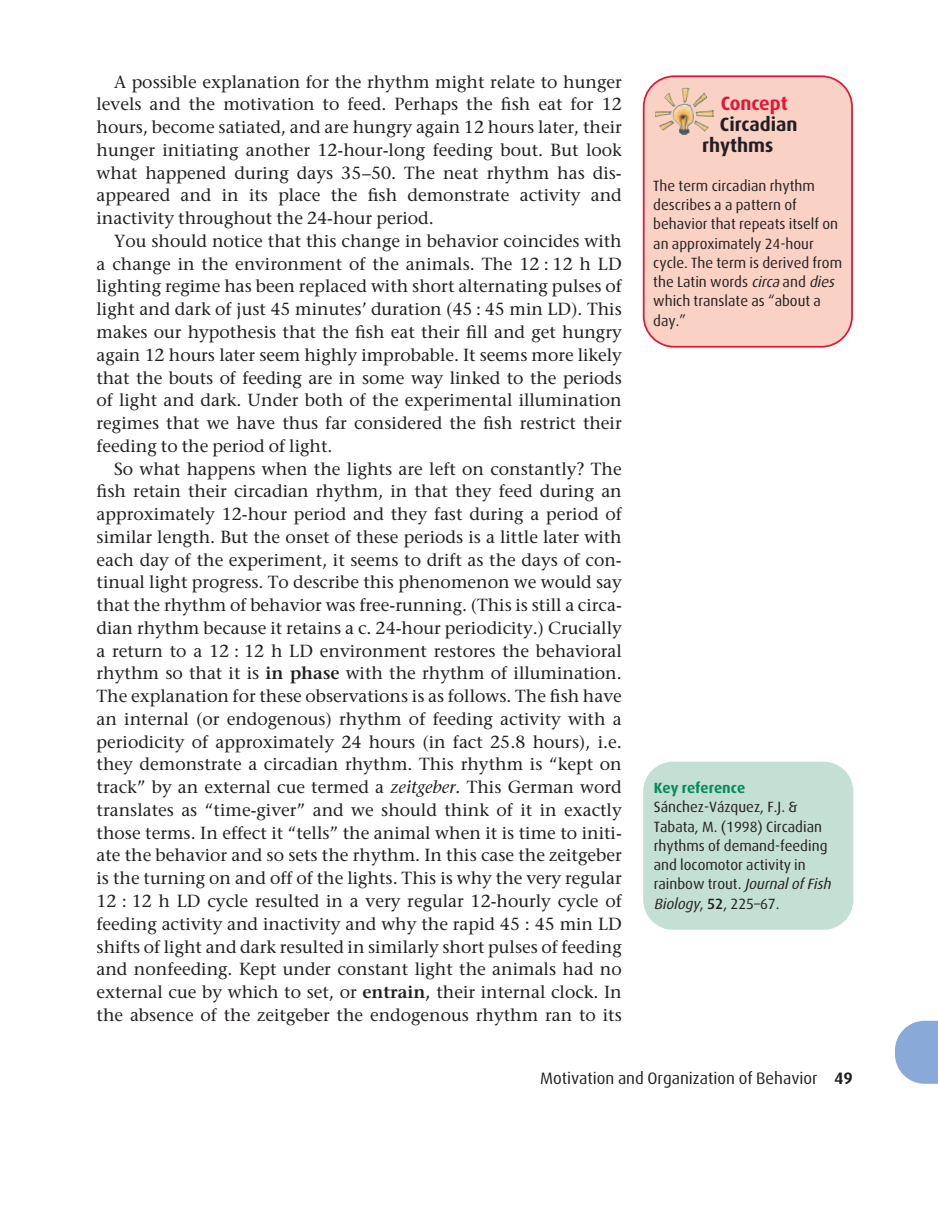
<style>
.page{position:relative;width:938px;height:1221px;background:#fff}
.page>*{position:absolute;margin:0;border:0;box-sizing:border-box;transform-origin:0 0}
.t1{font:700 19.25px "Dax";color:#231f20}
.t2{font:700 19.25px "Dax";letter-spacing:-.005em;color:#e21736}
.t3{font:17.5px "Stone Serif";color:#231f20}
.t4{font:16.62px "Dax";color:#231f20}
.t5{font:14.88px/19.2px "Dax";color:#231f20}
.s1{font-weight:600}
.s2{font-style:italic}
.s3{font-weight:700;color:#008c5b}
.s4{font-weight:500}
.s5{font-weight:700}
</style>
<div class="page">
<svg style="left:642px;top:75px;width:296px;height:1009px"></svg>
<p class="t3" style="left:114px;top:75px;width:509px">A possible explanation for the rhythm might relate to hunger</p>
<p class="t3" style="left:97px;top:98px;width:527px">levels and the motivation to feed. Perhaps the fish eat for 12</p>
<p class="t3" style="left:97px;top:120px;width:527px">hours, become satiated, and are hungry again 12 hours later, their</p>
<p class="t3" style="left:97px;top:143px;width:527px">hunger initiating another 12-hour-long feeding bout. But look</p>
<p class="t3" style="left:97px;top:166px;width:527px">what happened during days 35–50. The neat rhythm has dis-</p>
<p class="t3" style="left:97px;top:189px;width:527px">appeared and in its place the fish demonstrate activity and</p>
<p class="t3" style="left:97px;top:211px;width:339px">inactivity throughout the 24-hour period.</p>
<p class="t3" style="left:114px;top:234px;width:509px">You should notice that this change in behavior coincides with</p>
<p class="t3" style="left:97px;top:257px;width:526px">a change in the environment of the animals. The 12 : 12 h LD</p>
<p class="t3" style="left:97px;top:280px;width:527px">lighting regime has been replaced with short alternating pulses of</p>
<p class="t3" style="left:97px;top:302px;width:527px">light and dark of just 45 minutes’ duration (45 : 45 min LD). This</p>
<p class="t3" style="left:97px;top:325px;width:527px">makes our hypothesis that the fish eat their fill and get hungry</p>
<p class="t3" style="left:97px;top:348px;width:527px">again 12 hours later seem highly improbable. It seems more likely</p>
<p class="t3" style="left:97px;top:371px;width:526px">that the bouts of feeding are in some way linked to the periods</p>
<p class="t3" style="left:97px;top:393px;width:527px">of light and dark. Under both of the experimental illumination</p>
<p class="t3" style="left:97px;top:416px;width:527px">regimes that we have thus far considered the fish restrict their</p>
<p class="t3" style="left:97px;top:439px;width:237px">feeding to the period of light.</p>
<p class="t3" style="left:114px;top:462px;width:509px">So what happens when the lights are left on constantly? The</p>
<p class="t3" style="left:97px;top:484px;width:527px">fish retain their circadian rhythm, in that they feed during an</p>
<p class="t3" style="left:97px;top:507px;width:527px">approximately 12-hour period and they fast during a period of</p>
<p class="t3" style="left:97px;top:530px;width:527px">similar length. But the onset of these periods is a little later with</p>
<p class="t3" style="left:97px;top:553px;width:527px">each day of the experiment, it seems to drift as the days of con-</p>
<p class="t3" style="left:97px;top:575px;width:527px">tinual light progress. To describe this phenomenon we would say</p>
<p class="t3" style="left:97px;top:598px;width:527px">that the rhythm of behavior was free-running. (This is still a circa-</p>
<p class="t3" style="left:97px;top:621px;width:527px">dian rhythm because it retains a c. 24-hour periodicity.) Crucially</p>
<p class="t3" style="left:97px;top:644px;width:527px">a return to a 12 : 12 h LD environment restores the behavioral</p>
<p class="t3" style="left:97px;top:666px;width:527px">rhythm so that it is <span class="s1">in phase</span> with the rhythm of illumination.</p>
<p class="t3" style="left:97px;top:689px;width:527px">The explanation for these observations is as follows. The fish have</p>
<p class="t3" style="left:97px;top:712px;width:527px">an internal (or endogenous) rhythm of feeding activity with a</p>
<p class="t3" style="left:97px;top:735px;width:527px">periodicity of approximately 24 hours (in fact 25.8 hours), i.e.</p>
<p class="t3" style="left:97px;top:757px;width:527px">they demonstrate a circadian rhythm. This rhythm is “kept on</p>
<p class="t3" style="left:97px;top:780px;width:526px">track” by an external cue termed a <span class="s2">zeitgeber.</span> This German word</p>
<p class="t3" style="left:97px;top:803px;width:527px">translates as “time-giver” and we should think of it in exactly</p>
<p class="t3" style="left:97px;top:826px;width:527px">those terms. In effect it “tells” the animal when it is time to initi-</p>
<p class="t3" style="left:97px;top:848px;width:527px">ate the behavior and so sets the rhythm. In this case the zeitgeber</p>
<p class="t3" style="left:97px;top:871px;width:527px">is the turning on and off of the lights. This is why the very regular</p>
<p class="t3" style="left:97px;top:894px;width:527px">12 : 12 h LD cycle resulted in a very regular 12-hourly cycle of</p>
<p class="t3" style="left:97px;top:917px;width:527px">feeding activity and inactivity and why the rapid 45 : 45 min LD</p>
<p class="t3" style="left:97px;top:939px;width:527px">shifts of light and dark resulted in similarly short pulses of feeding</p>
<p class="t3" style="left:97px;top:962px;width:527px">and nonfeeding. Kept under constant light the animals had no</p>
<p class="t3" style="left:97px;top:985px;width:527px">external cue by which to set, or <span class="s1">entrain,</span> their internal clock. In</p>
<p class="t3" style="left:97px;top:1008px;width:527px">the absence of the zeitgeber the endogenous rhythm ran to its</p>
<p class="t2" style="left:720px;top:95px;width:68px">Concept</p>
<p class="t1" style="left:720px;top:116px;width:79px">Circadian</p>
<p class="t1" style="left:702px;top:137px;width:73px">rhythms</p>
<p class="t5" style="left:653px;top:177px;width:190px">The term circadian rhythm describes a a pattern of behavior that repeats itself on an approximately 24-hour cycle. The term is derived from the Latin words <span class="s2">circa</span>and <span class="s2">dies </span>which translate as “about a day.”</p>
<p class="t5" style="left:653px;top:779px;width:181px"><span class="s3">Key reference<br></span>Sánchez-Vázquez, F.J. &amp;<br>Tabata, M. (1998) Circadian rhythms of demand-feeding and locomotor activity in rainbow trout. <span class="s2">JournalofFish<br>Biology</span>, <span class="s4">52</span>, 225–67.</p>
<p class="t4" style="left:540px;top:1070px;width:314px">Motivation and Organization of Behavior <span class="s5">49</span></p>
</div>
